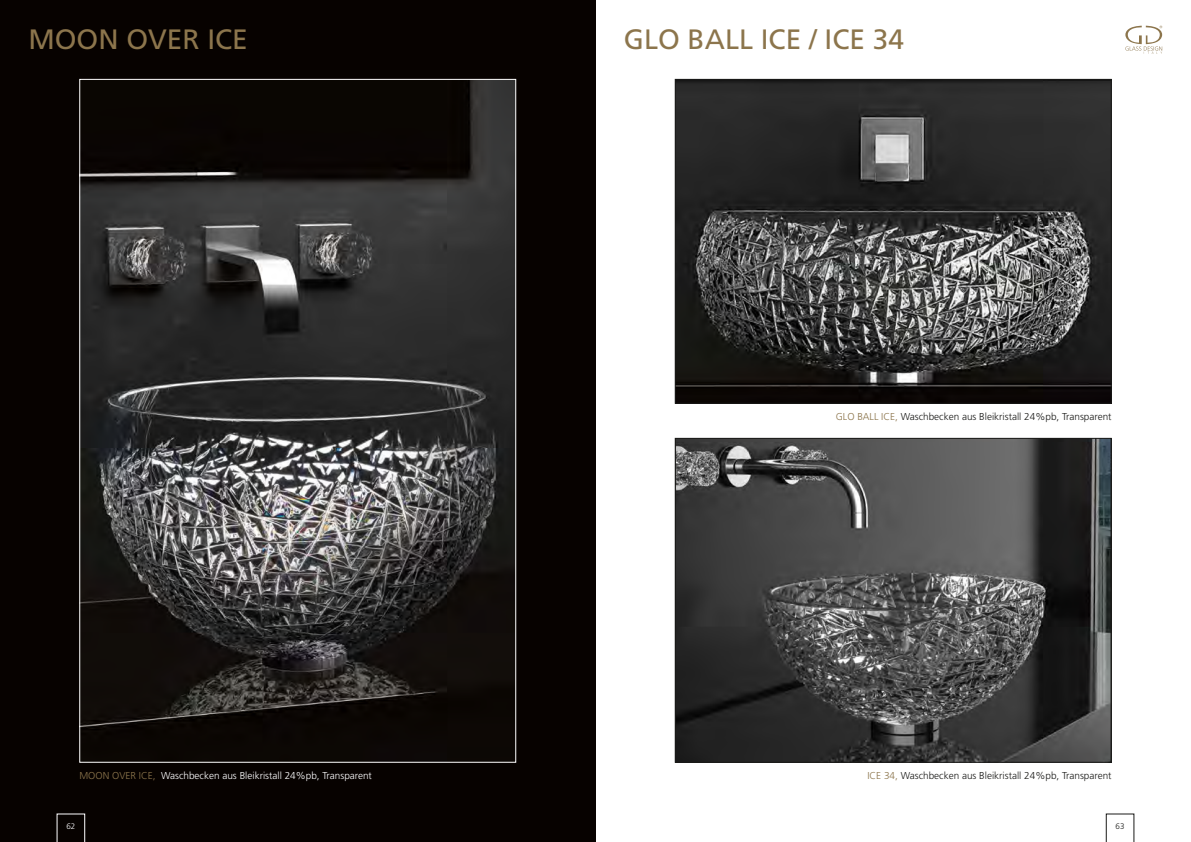
<style>
.page{position:relative;width:1191px;height:842px;background:#fff}
.page>*{position:absolute;margin:0;border:0;box-sizing:border-box;transform-origin:0 0}
.t1{font:28px "Frutiger LT Std";color:#8c754c}
.t2{font:300 10px "Frutiger LT Std";color:#1a1a18}
.t3{font:300 10px "Frutiger LT Std";color:#fff}
.t4{font:300 8px "Frutiger LT Std";color:#fff}
.t5{font:300 8px "Frutiger LT Std";color:#1a1a18}
.s1{color:#8c754c}
</style>
<div class="page">
<svg style="left:1125px;top:26px;width:37px;height:28px"></svg>
<svg style="left:1106px;top:814px;width:28px;height:28px"></svg>
<div style="left:0;top:0;width:595px;height:842px;background:#070200"></div>
<svg style="left:57px;top:814px;width:28px;height:28px"></svg>
<img style="left:81px;top:81px;width:433px;height:648px">
<img style="left:677px;top:81px;width:432px;height:321px">
<div style="left:675px;top:79px;width:436px;height:325px;border:1px solid #1a1a18"></div>
<svg style="left:677px;top:440px;width:432px;height:321px;background:#474747"></svg>
<div style="left:675px;top:438px;width:436px;height:325px;border:1px solid #1a1a18"></div>
<h1 class="t1" style="left:28px;top:23px;width:221px">MOON OVER ICE</h1>
<h1 class="t1" style="left:624px;top:23px;width:282px">GLO BALL ICE / ICE 34</h1>
<p class="t3" style="left:79px;top:770px;width:294px"><span class="s1">MOON OVER ICE,</span> Waschbecken aus Bleikristall 24%pb, Transparent</p>
<p class="t2" style="left:835px;top:411px;width:277px"><span class="s1">GLO BALL ICE,</span> Waschbecken aus Bleikristall 24%pb, Transparent</p>
<p class="t2" style="left:867px;top:770px;width:246px"><span class="s1">ICE 34,</span> Waschbecken aus Bleikristall 24%pb, Transparent</p>
<p class="t4" style="left:66px;top:821px;width:10px">62</p>
<p class="t5" style="left:1115px;top:821px;width:10px">63</p>
</div>
